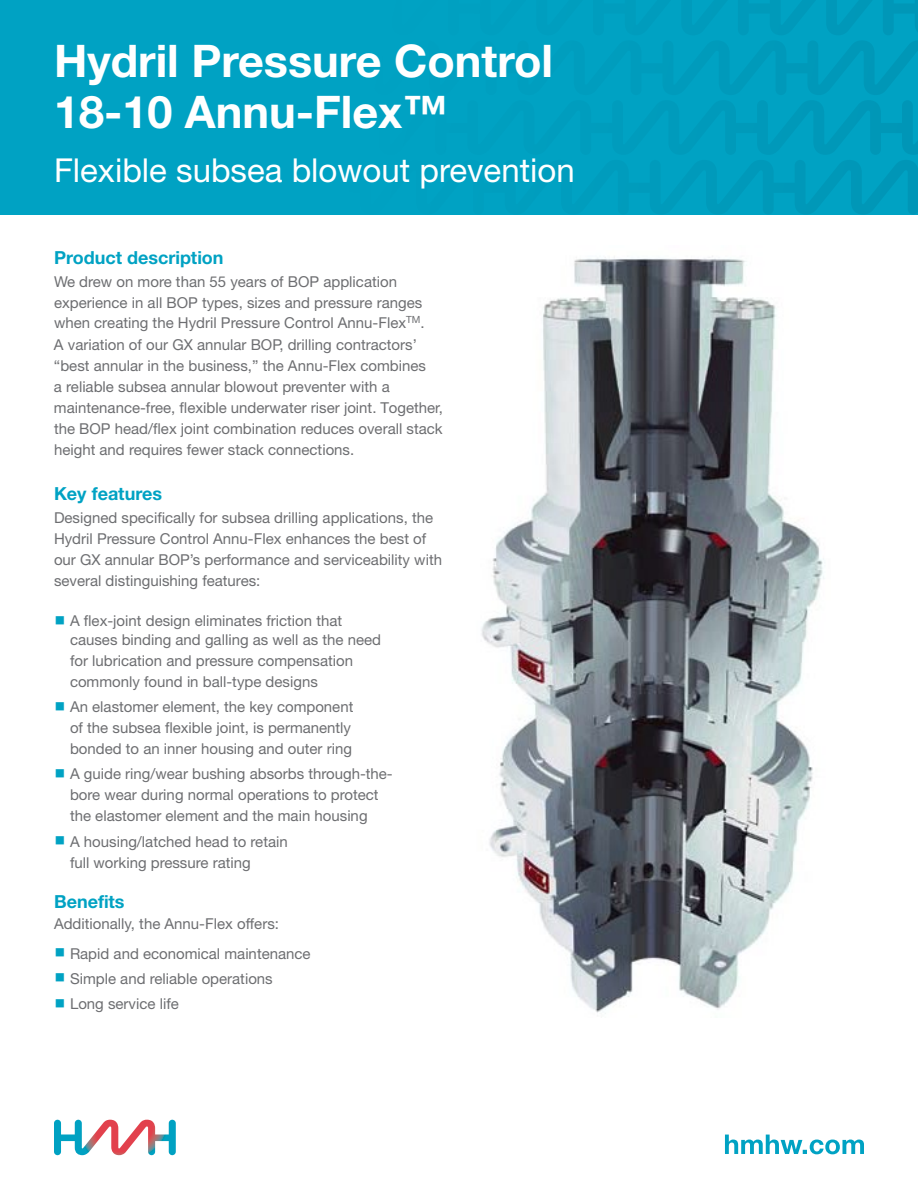
<style>
.page{position:relative;width:918px;height:1188px;background:#fff}
.page>*{position:absolute;margin:0;border:0;box-sizing:border-box;transform-origin:0 0}
.Heading_1{font:700 45px/51px "Helvetica Neue LT Pro";color:#fff}
.Heading_2{font:33px "Helvetica Neue LT Pro";color:#fff}
.Subheading{font:700 18px "Helvetica Neue LT Pro";color:#00a2c3}
.t1{font:15px/21px "Helvetica Neue LT Pro";color:#6d6e71}
.s1{color:#00a2c3}
</style>
<div class="page">
<img style="left:481px;top:256px;width:343px;height:758px">
<div style="left:0;top:0;width:918px;height:215px;background:#00a2c3"></div>
<svg style="left:852px;top:0;width:66px;height:35px"></svg>
<svg style="left:839px;top:41px;width:79px;height:54px"></svg>
<svg style="left:820px;top:101px;width:98px;height:54px"></svg>
<svg style="left:805px;top:160px;width:113px;height:54px"></svg>
<svg style="left:725px;top:1135px;width:139px;height:19px"></svg>
<svg style="left:54px;top:1120px;width:122px;height:35px"></svg>
<p class="Heading_1" style="left:54px;top:35px;width:501px">Hydril Pressure Control<br>18-10 Annu-Flex™</p>
<p class="Heading_2" style="left:54px;top:149px;width:522px">Flexible subsea blowout prevention</p>
<p class="Subheading" style="left:54px;top:247px;width:171px">Product description</p>
<p class="t1" style="left:54px;top:271px;width:372px;line-height:20.4px">We drew on more than 55 years of BOP application experience in all BOP types, sizes and pressure ranges when creating the Hydril Pressure Control Annu-Flex<sup>TM</sup>.</p>
<p class="t1" style="left:54px;top:333px;width:391px">A variation of our GX annular BOP, drilling contractors’ “best annular in the business,” the Annu-Flex combines<br>a reliable subsea annular blowout preventer with a maintenance-free, flexible underwater riser joint. Together, the BOP head/flex joint combination reduces overall stack height and requires fewer stack connections.</p>
<p class="Subheading" style="left:54px;top:483px;width:110px">Key features</p>
<p class="t1" style="left:54px;top:506px;width:390px">Designed specifically for subsea drilling applications, the Hydril Pressure Control Annu-Flex enhances the best of our GX annular BOP’s performance and serviceability with several distinguishing features:</p>
<p class="t1" style="left:70px;top:611px;width:313px;line-height:18.6px;text-indent:-16px"><span class="s1">○</span> A flex-joint design eliminates friction that causes binding and galling as well as the need</p>
<p class="t1" style="left:70px;top:650px;width:285px">for lubrication and pressure compensation commonly found in ball-type designs</p>
<p class="t1" style="left:70px;top:696px;width:285px;text-indent:-16px"><span class="s1">○</span> An elastomer element, the key component of the subsea flexible joint, is permanently bonded to an inner housing and outer ring</p>
<p class="t1" style="left:70px;top:763px;width:324px;text-indent:-16px"><span class="s1">○</span> A guide ring/wear bushing absorbs through-the&shy;bore wear during normal operations to protect the elastomer element and the main housing</p>
<p class="t1" style="left:70px;top:830px;width:219px;text-indent:-16px"><span class="s1">○</span> A housing/latched head to retain full working pressure rating</p>
<p class="Subheading" style="left:54px;top:891px;width:72px">Benefits</p>
<p class="t1" style="left:54px;top:913px;width:227px">Additionally, the Annu-Flex offers:</p>
<p class="t1" style="left:54px;top:942px;width:258px"><span class="s1">○</span> Rapid and economical maintenance</p>
<p class="t1" style="left:54px;top:968px;width:220px"><span class="s1">○</span> Simple and reliable operations</p>
<p class="t1" style="left:54px;top:993px;width:126px"><span class="s1">○</span> Long service life</p>
</div>
